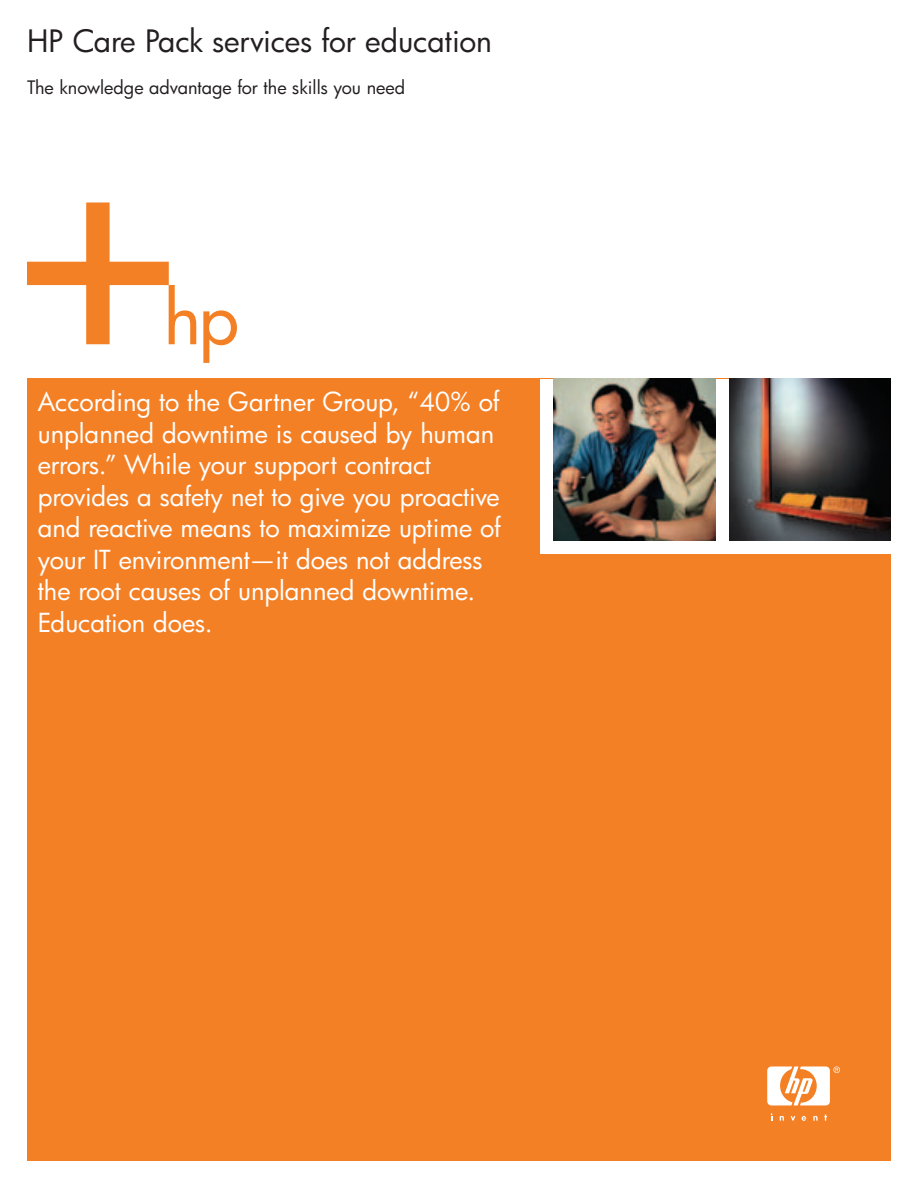
<style>
.page{position:relative;width:918px;height:1188px;background:#fff}
.page>*{position:absolute;margin:0;border:0;box-sizing:border-box;transform-origin:0 0}
.t1{font:30px "Futura";letter-spacing:-.005em;color:#231f20}
.t2{font:25.5px/31.5px "Futura";color:#fff}
.t3{font:18px "Futura";color:#231f20}
</style>
<div class="page">
<div style="left:27px;top:379px;width:864px;height:782px;background:#f48026"></div>
<div style="left:540px;top:379px;width:356px;height:175px;background:#fff"></div>
<svg style="left:27px;top:202px;width:169px;height:142px"></svg>
<svg style="left:203px;top:310px;width:34px;height:53px"></svg>
<svg style="left:791px;top:1116px;width:4px;height:5px"></svg>
<svg style="left:780px;top:1116px;width:4px;height:5px"></svg>
<svg style="left:813px;top:1116px;width:5px;height:5px"></svg>
<svg style="left:824px;top:1115px;width:3px;height:6px"></svg>
<svg style="left:802px;top:1116px;width:4px;height:5px"></svg>
<svg style="left:767px;top:1066px;width:73px;height:39px"></svg>
<img style="left:729px;top:379px;width:162px;height:162px">
<img style="left:554px;top:379px;width:162px;height:162px">
<p class="t1" style="left:27px;top:27px;width:466px">HP Care Pack services for education</p>
<p class="t3" style="left:27px;top:79px;width:380px">The knowledge advantage for the skills you need</p>
<p class="t2" style="left:38px;top:388px;width:465px">According to the Gartner Group, “40% of unplanned downtime is caused by human errors.” While your support contract provides a safety net to give you proactive and reactive means to maximize uptime of your IT environment—it does not address the root causes of unplanned downtime.<br>Education does.</p>
</div>
